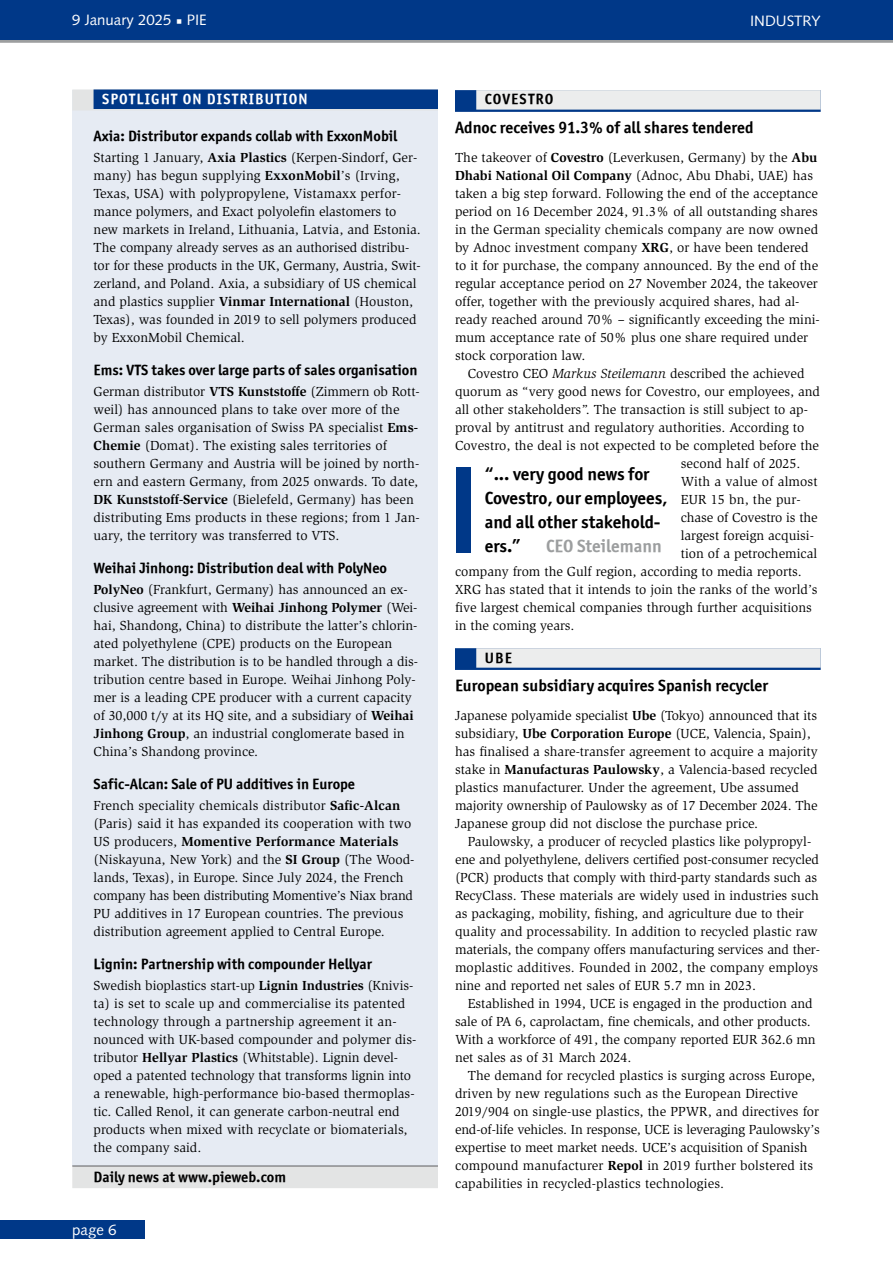
<style>
.page{position:relative;width:893px;height:1263px;background:#fff}
.page>*{position:absolute;margin:0;border:0;box-sizing:border-box;transform-origin:0 0}
.t1{font:18px/24px "Officina Sans ITCTT Bold";letter-spacing:-.005em;color:#000}
.t2{font:18px "Officina Sans ITCTT Bold";color:#9c9e9f}
.t3{font:16.5px "Officina Sans ITCTT Bold";color:#000}
.t4{font:15px "Officina Sans ITCTT Bold";color:#000}
.t5{font:15px "Syntax LT Std";color:#fff}
.t6{font:15px "Officina Sans ITCTT Bold";letter-spacing:.075em;color:#fff}
.t7{font:15px "Officina Sans ITCTT Bold";letter-spacing:.075em;color:#000}
.t8{font:13.5px/18px "Slimbach Std";color:#000}
.s1{font-weight:700}
.s2{font-style:italic}
</style>
<div class="page">
<svg style="left:0;top:39px;width:893px;height:4px;background:#7a899e"></svg>
<div style="left:0;top:0;width:893px;height:39px;background:#003888"></div>
<div style="left:0;top:1220px;width:145px;height:19px;background:#003888"></div>
<div style="left:72px;top:90px;width:366px;height:1076px;background:#e6ebf3"></div>
<div style="left:72px;top:89px;width:366px;height:21px;background:#e3e4e4"></div>
<div style="left:94px;top:89px;width:344px;height:20px;background:#003888"></div>
<div style="left:72px;top:1166px;width:366px;height:22px;background:#e3e4e4"></div>
<hr style="left:72px;top:1166px;width:366px;height:1px;background:#58585a">
<div style="left:455px;top:90px;width:366px;height:22px;background:#003888"></div>
<div style="left:476px;top:90px;width:345px;height:20px;background:#eceded"></div>
<div style="left:455px;top:648px;width:366px;height:22px;background:#003888"></div>
<div style="left:476px;top:648px;width:345px;height:20px;background:#eceded"></div>
<div style="left:456px;top:467px;width:15px;height:86px;background:#003888"></div>
<p class="t5" style="left:72px;top:11px;width:136px">9 January 2025 ▪ PIE</p>
<p class="t6" style="left:102px;top:90px;width:207px">SPOTLIGHT ON DISTRIBUTION</p>
<p class="t4" style="left:94px;top:127px;width:305px">Axia: Distributor expands collab with ExxonMobil</p>
<p class="t8" style="left:94px;top:149px;width:329px">Starting 1 January, <span class="s1">Axia Plastics</span> (Kerpen-Sindorf, Ger&shy;many) has begun supplying <span class="s1">ExxonMobil</span>’s (Irving, Texas, USA) with polypropylene, Vistamaxx perfor&shy;mance polymers, and Exact polyolefin elastomers to new markets in Ireland, Lithuania, Latvia, and Estonia.<br>The company already serves as an authorised distribu&shy;tor for these products in the UK, Germany, Austria, Swit&shy;zerland, and Poland. Axia, a subsidiary of US chemical and plastics supplier <span class="s1">Vinmar International</span> (Houston, Texas), was founded in 2019 to sell polymers produced by ExxonMobil Chemical.</p>
<p class="t4" style="left:94px;top:361px;width:325px">Ems: VTS takes over large parts of sales organisation</p>
<p class="t8" style="left:94px;top:383px;width:328px">German distributor <span class="s1">VTS Kunststoffe</span> (Zimmern ob Rott&shy;weil) has announced plans to take over more of the German sales organisation of Swiss PA specialist <span class="s1">Ems-Chemie</span> (Domat). The existing sales territories of southern Germany and Austria will be joined by north&shy;ern and eastern Germany, from 2025 onwards. To date, <span class="s1">DK Kunststoff-Service</span> (Bielefeld, Germany) has been distributing Ems products in these regions; from 1 Jan&shy;uary, the territory was transferred to VTS.</p>
<p class="t4" style="left:94px;top:559px;width:295px">Weihai Jinhong: Distribution deal with PolyNeo</p>
<p class="t8" style="left:94px;top:581px;width:326px"><span class="s1">PolyNeo</span> (Frankfurt, Germany) has announced an ex&shy;clusive agreement with <span class="s1">Weihai Jinhong Polymer</span> (Wei&shy;hai, Shandong, China) to distribute the latter’s chlorin&shy;ated polyethylene (CPE) products on the European market. The distribution is to be handled through a dis&shy;tribution centre based in Europe. Weihai Jinhong Poly&shy;mer is a leading CPE producer with a current capacity of 30,000 t/y at its HQ site, and a subsidiary of <span class="s1">Weihai Jinhong Group</span>, an industrial conglomerate based in China’s Shandong province.</p>
<p class="t4" style="left:94px;top:775px;width:263px">Safic-Alcan: Sale of PU additives in Europe</p>
<p class="t8" style="left:94px;top:797px;width:322px">French speciality chemicals distributor <span class="s1">Safic-Alcan </span>(Paris) said it has expanded its cooperation with two US producers, <span class="s1">Momentive Performance Materials </span>(Niskayuna, New York) and the <span class="s1">SI Group</span> (The Wood&shy;lands, Texas), in Europe. Since July 2024, the French company has been distributing Momentive’s Niax brand PU additives in 17 European countries. The previous distribution agreement applied to Central Europe.</p>
<p class="t4" style="left:94px;top:955px;width:280px">Lignin: Partnership with compounder Hellyar</p>
<p class="t8" style="left:94px;top:977px;width:324px">Swedish bioplastics start-up <span class="s1">Lignin Industries</span> (Knivis&shy;ta) is set to scale up and commercialise its patented technology through a partnership agreement it an&shy;nounced with UK-based compounder and polymer dis&shy;tributor <span class="s1">Hellyar Plastics</span> (Whitstable). Lignin devel&shy;oped a patented technology that transforms lignin into a renewable, high-performance bio-based thermoplas&shy;tic. Called Renol, it can generate carbon-neutral end products when mixed with recyclate or biomaterials, the company said.</p>
<p class="t4" style="left:94px;top:1168px;width:194px">Daily news at www.pieweb.com</p>
<p class="t5" style="left:72px;top:1220px;width:46px">page 6</p>
<p class="t5" style="left:750px;top:12px;width:72px">INDUSTRY</p>
<p class="t7" style="left:485px;top:90px;width:70px">COVESTRO</p>
<p class="t3" style="left:455px;top:117px;width:300px">Adnoc receives 91.3% of all shares tendered</p>
<p class="t8" style="left:455px;top:149px;width:366px">The takeover of <span class="s1">Covestro</span> (Leverkusen, Germany) by the <span class="s1">Abu Dhabi National Oil Company</span> (Adnoc, Abu Dhabi, UAE) has taken a big step forward. Following the end of the acceptance period on 16 December 2024, 91.3% of all outstanding shares in the German speciality chemicals company are now owned by Adnoc investment company <span class="s1">XRG</span>, or have been tendered to it for purchase, the company announced. By the end of the regular acceptance period on 27 November 2024, the takeover offer, together with the previously acquired shares, had al&shy;ready reached around 70% – significantly exceeding the mini&shy;mum acceptance rate of 50% plus one share required under stock corporation law.</p>
<p class="t8" style="left:468px;top:365px;width:338px">Covestro CEO <span class="s2">Markus Steilemann</span> described the achieved</p>
<p class="t8" style="left:455px;top:383px;width:367px">quorum as “very good news for Covestro, our employees, and</p>
<p class="t8" style="left:455px;top:401px;width:354px">all other stakeholders”. The transaction is still subject to ap-</p>
<p class="t8" style="left:455px;top:419px;width:351px">proval by antitrust and regulatory authorities. According to</p>
<p class="t8" style="left:455px;top:437px;width:365px">Covestro, the deal is not expected to be completed before the</p>
<p class="t8" style="left:681px;top:454px;width:121px">second half of 2025.</p>
<p class="t8" style="left:681px;top:472px;width:138px">With a value of almost</p>
<p class="t8" style="left:681px;top:490px;width:122px">EUR 15 bn, the pur-</p>
<p class="t8" style="left:681px;top:508px;width:138px">chase of Covestro is the</p>
<p class="t8" style="left:681px;top:526px;width:135px">largest foreign acquisi-</p>
<p class="t8" style="left:681px;top:544px;width:138px">tion of a petrochemical</p>
<p class="t8" style="left:455px;top:562px;width:348px">company from the Gulf region, according to media reports.</p>
<p class="t8" style="left:455px;top:580px;width:364px">XRG has stated that it intends to join the ranks of the world’s</p>
<p class="t8" style="left:455px;top:598px;width:359px">five largest chemical companies through further acquisitions</p>
<p class="t8" style="left:455px;top:616px;width:121px">in the coming years.</p>
<p class="t4" style="left:485px;top:648px;width:29px">UBE</p>
<p class="t3" style="left:455px;top:675px;width:315px">European subsidiary acquires Spanish recycler</p>
<p class="t8" style="left:455px;top:707px;width:364px">Japanese polyamide specialist <span class="s1">Ube</span> (Tokyo) announced that its subsidiary, <span class="s1">Ube Corporation Europe</span> (UCE, Valencia, Spain), has finalised a share-transfer agreement to acquire a majority stake in <span class="s1">Manufacturas Paulowsky</span>, a Valencia-based recycled plastics manufacturer. Under the agreement, Ube assumed majority ownership of Paulowsky as of 17 December 2024. The Japanese group did not disclose the purchase price.</p>
<p class="t8" style="left:455px;top:833px;width:366px;text-indent:13px">Paulowsky, a producer of recycled plastics like polypropyl&shy;ene and polyethylene, delivers certified post-consumer recycled (PCR) products that comply with third-party standards such as RecyClass. These materials are widely used in industries such as packaging, mobility, fishing, and agriculture due to their quality and processability. In addition to recycled plastic raw materials, the company offers manufacturing services and ther&shy;moplastic additives. Founded in 2002, the company employs nine and reported net sales of EUR 5.7 mn in 2023.</p>
<p class="t8" style="left:455px;top:995px;width:362px;text-indent:13px">Established in 1994, UCE is engaged in the production and sale of PA 6, caprolactam, fine chemicals, and other products.<br>With a workforce of 491, the company reported EUR 362.6 mn net sales as of 31 March 2024.</p>
<p class="t8" style="left:455px;top:1066px;width:366px;text-indent:13px">The demand for recycled plastics is surging across Europe, driven by new regulations such as the European Directive 2019/904 on single-use plastics, the PPWR, and directives for end-of-life vehicles. In response, UCE is leveraging Paulowsky’s expertise to meet market needs. UCE’s acquisition of Spanish compound manufacturer <span class="s1">Repol</span> in 2019 further bolstered its capabilities in recycled-plastics technologies.</p>
<h1 class="t1" style="left:485px;top:462px;width:184px">“... very good news for<br>Covestro, our employees, and all other stakehold&shy;ers.”</h1>
<h1 class="t2" style="left:546px;top:535px;width:117px">CEO Steilemann</h1>
</div>
